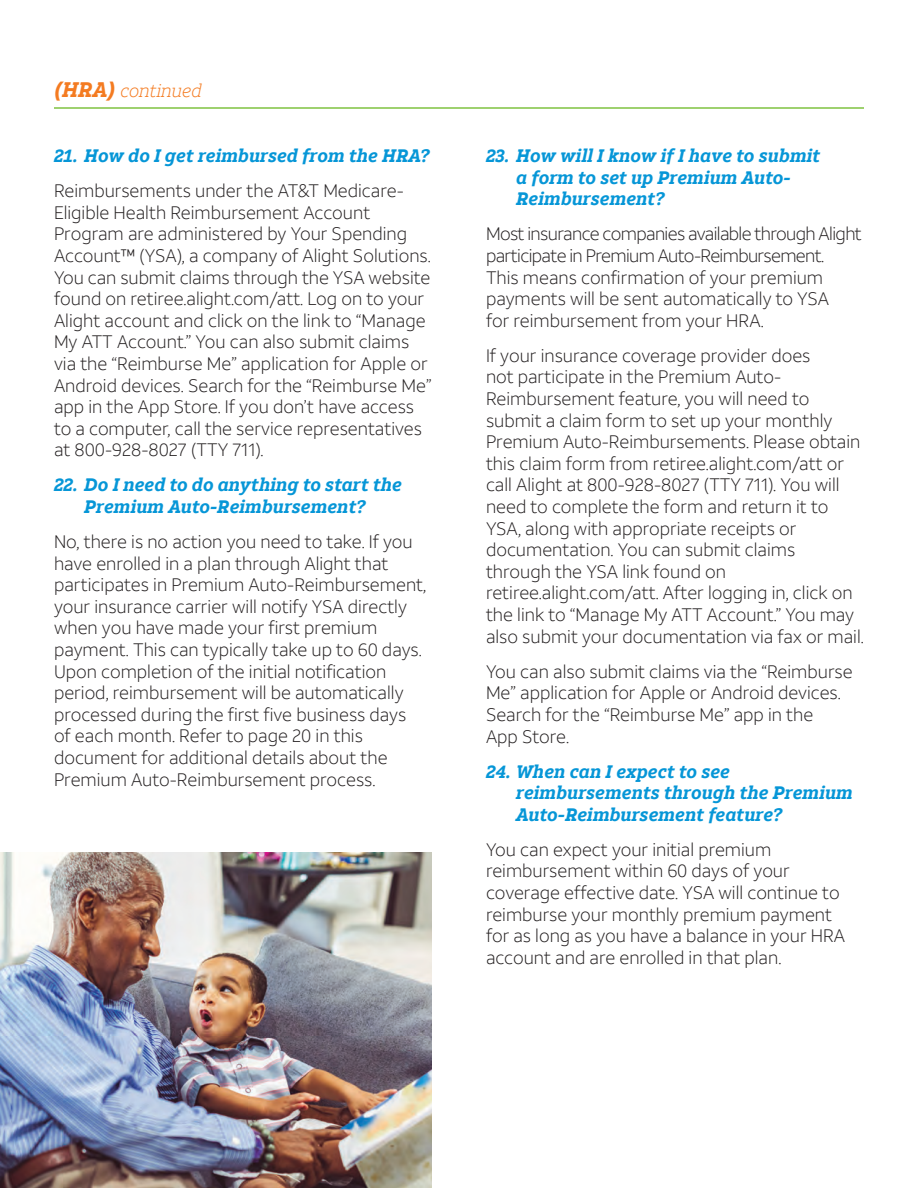
<style>
.page{position:relative;width:918px;height:1188px;background:#fff}
.page>*{position:absolute;margin:0;border:0;box-sizing:border-box;transform-origin:0 0}
.t1{font:300 18px/21.6px "ATT Aleck Sans";color:#231f20}
.t2{font:italic 700 18px/21.6px "ATT Aleck Slab";color:#0696d7}
.t3{font:italic 300 18px "ATT Aleck Slab";color:#f47b21}
.s1{font-weight:700;font-size:21px}
</style>
<div class="page">
<hr style="left:54px;top:107px;width:810px;height:2px;background:#7fc241">
<img style="left:0;top:852px;width:432px;height:336px">
<p class="t3" style="left:54px;top:78px;width:149px"><span class="s1">(HRA)</span> continued</p>
<p class="t2" style="left:54px;top:144px;width:377px">21. How do I get reimbursed from the HRA?</p>
<p class="t1" style="left:54px;top:179px;width:379px">Reimbursements under the AT&amp;T Medicare-Eligible Health Reimbursement Account Program are administered by Your Spending Account™ (YSA), a company of Alight Solutions.<br>You can submit claims through the YSA website found on retiree.alight.com/att. Log on to your Alight account and click on the link to “Manage My ATT Account.” You can also submit claims via the “Reimburse Me” application for Apple or Android devices. Search for the “Reimburse Me” app in the App Store. If you don’t have access to a computer, call the service representatives at 800-928-8027 (TTY 711).</p>
<p class="t2" style="left:54px;top:474px;width:350px;text-align:center">22. Do I need to do anything to start the<br>Premium Auto-Reimbursement?</p>
<p class="t1" style="left:54px;top:530px;width:374px">No, there is no action you need to take. If you have enrolled in a plan through Alight that participates in Premium Auto-Reimbursement, your insurance carrier will notify YSA directly when you have made your first premium payment. This can typically take up to 60 days.<br>Upon completion of the initial notification period, reimbursement will be automatically processed during the first five business days of each month. Refer to page 20 in this document for additional details about the Premium Auto-Reimbursement process.</p>
<p class="t2" style="left:516px;top:144px;width:306px;text-indent:-30px">23. How will I know if I have to submit a form to set up Premium Auto-<br>Reimbursement?</p>
<p class="t1" style="left:486px;top:223px;width:377px">Most insurance companies available through Alight participate in Premium Auto-Reimbursement.<br>This means confirmation of your premium payments will be sent automatically to YSA<br>for reimbursement from your HRA.</p>
<p class="t1" style="left:486px;top:344px;width:379px">If your insurance coverage provider does<br>not participate in the Premium Auto-Reimbursement feature, you will need to submit a claim form to set up your monthly Premium Auto-Reimbursements. Please obtain this claim form from retiree.alight.com/att or call Alight at 800-928-8027 (TTY 711). You will need to complete the form and return it to YSA, along with appropriate receipts or documentation. You can submit claims through the YSA link found on retiree.alight.com/att. After logging in, click on the link to “Manage My ATT Account.” You may also submit your documentation via fax or mail.</p>
<p class="t1" style="left:486px;top:660px;width:368px">You can also submit claims via the “Reimburse Me” application for Apple or Android devices.<br>Search for the “Reimburse Me” app in the<br>App Store.</p>
<p class="t2" style="left:516px;top:760px;width:338px;text-indent:-30px">24. When can I expect to see reimbursements through the Premium<br>Auto-Reimbursement feature?</p>
<p class="t1" style="left:486px;top:838px;width:361px">You can expect your initial premium reimbursement within 60 days of your coverage effective date. YSA will continue to reimburse your monthly premium payment for as long as you have a balance in your HRA account and are enrolled in that plan.</p>
</div>
